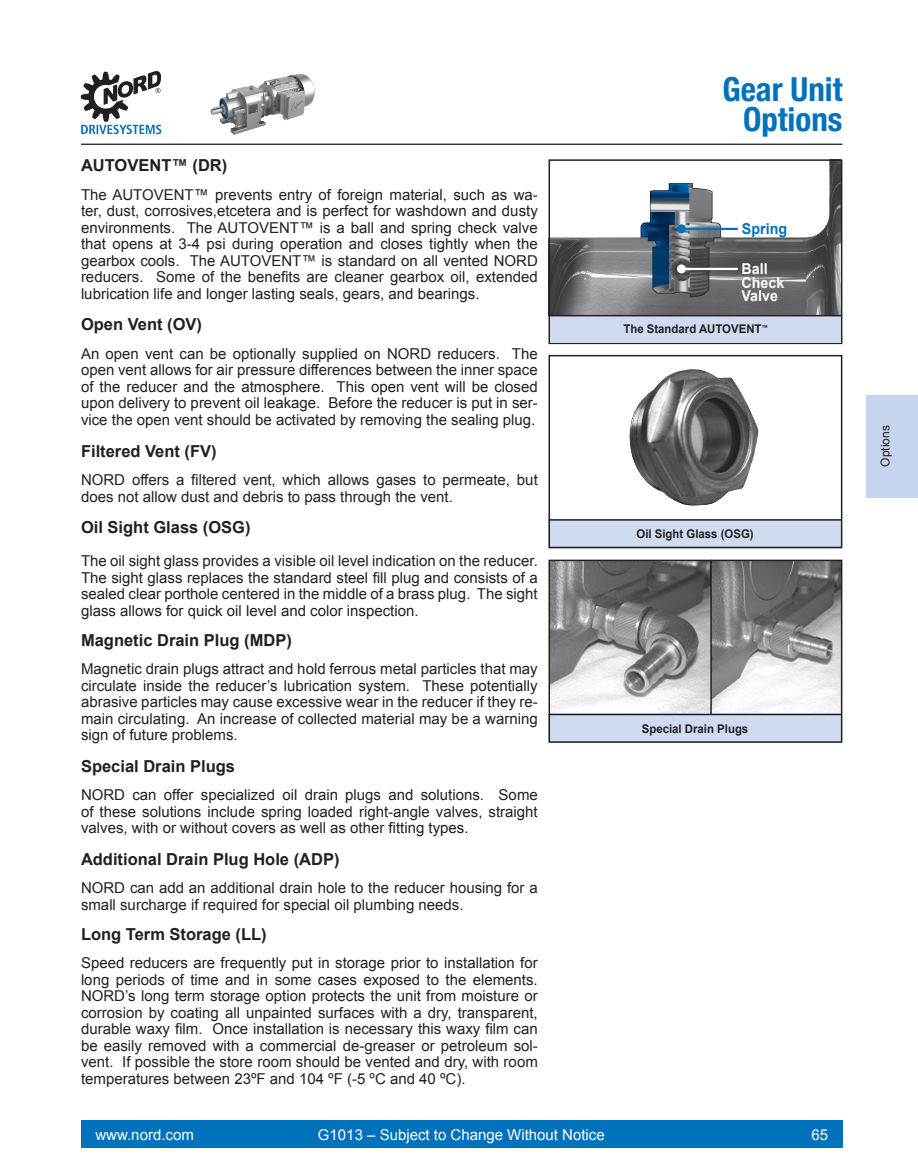
<style>
.page{position:relative;width:918px;height:1175px;background:#fff}
.page>*{position:absolute;margin:0;border:0;box-sizing:border-box;transform-origin:0 0}
.t1{font:700 condensed 33px/30px "Helvetica Neue";color:#0072bc;text-align:right}
.t2{font:700 16.5px "Arial";color:#231f20}
.t3{font:15px/16.5px "Arial";color:#231f20;text-align:justify}
.t4{font:15px "Arial";color:#fff}
.t5{font:700 15px/13.5px "Arial";color:#fff;scale:.95 1}
.t6{font:700 15px "Arial";color:#0072bc;scale:.95 1}
.t7{font:700 12px "Arial";color:#231f20;scale:.95 1}
.t8{font:12px "Arial";color:#231f20}
</style>
<div class="page">
<hr style="left:81px;top:144px;width:761px;height:1px;background:#231f20">
<div style="left:81px;top:1120px;width:762px;height:28px;background:#0072bc"></div>
<div style="left:866px;top:395px;width:52px;height:102px;background:#c6d5ed"></div>
<img style="left:210px;top:73px;width:105px;height:62px">
<svg style="left:81px;top:71px;width:80px;height:63px"></svg>
<div style="left:549px;top:519px;width:293px;height:29px;background:#cfdcef"></div>
<hr style="left:549px;top:519px;width:293px;height:1px;background:#231f20">
<div style="left:549px;top:355px;width:293px;height:193px;border:2px solid #231f20"></div>
<img style="left:629px;top:369px;width:130px;height:137px">
<img style="left:552px;top:162px;width:287px;height:153px">
<div style="left:549px;top:159px;width:293px;height:185px;border:2px solid #231f20"></div>
<div style="left:550px;top:315px;width:291px;height:27px;background:#cfdcef"></div>
<hr style="left:550px;top:315px;width:292px;height:1px;background:#231f20">
<hr style="left:681px;top:268px;width:57px;height:2px;background:#fff">
<div style="left:677px;top:264px;width:9px;height:9px;background:#fff;border-radius:50%"></div>
<hr style="left:681px;top:228px;width:57px;height:2px;background:#0072bc">
<div style="left:677px;top:224px;width:9px;height:9px;background:#0072bc;border-radius:50%"></div>
<img style="left:552px;top:562px;width:287px;height:151px">
<div style="left:549px;top:713px;width:293px;height:29px;background:#cfdcef"></div>
<hr style="left:549px;top:713px;width:293px;height:2px;background:#231f20">
<div style="left:549px;top:559px;width:293px;height:183px;border:2px solid #231f20"></div>
<hr style="left:710px;top:560px;width:2px;height:154px;background:#231f20">
<p class="t2" style="left:81px;top:155px;width:148px">AUTOVENT™ (DR)</p>
<p class="t3" style="left:81px;top:186px;width:458px">The AUTOVENT™ prevents entry of foreign material, such as wa&shy;ter, dust, corrosives,etcetera and is perfect for washdown and dusty environments. The AUTOVENT™ is a ball and spring check valve that opens at 3-4 psi during operation and closes tightly when the gearbox cools. The AUTOVENT™ is standard on all vented NORD reducers. Some of the benefits are cleaner gearbox oil, extended lubrication life and longer lasting seals, gears, and bearings.</p>
<p class="t2" style="left:81px;top:314px;width:123px">Open Vent (OV)</p>
<p class="t3" style="left:81px;top:345px;width:458px">An open vent can be optionally supplied on NORD reducers. The open vent allows for air pressure differences between the inner space of the reducer and the atmosphere. This open vent will be closed upon delivery to prevent oil leakage. Before the reducer is put in ser&shy;vice the open vent should be activated by removing the sealing plug.</p>
<p class="t2" style="left:81px;top:440px;width:137px">Filtered Vent (FV)</p>
<p class="t3" style="left:81px;top:471px;width:458px">NORD offers a filtered vent, which allows gases to permeate, but does not allow dust and debris to pass through the vent.</p>
<p class="t2" style="left:81px;top:516px;width:171px">Oil Sight Glass (OSG)</p>
<p class="t3" style="left:81px;top:552px;width:458px">The oil sight glass provides a visible oil level indication on the reducer.<br>The sight glass replaces the standard steel fill plug and consists of a sealed clear porthole centered in the middle of a brass plug. The sight glass allows for quick oil level and color inspection.</p>
<p class="t2" style="left:81px;top:629px;width:212px">Magnetic Drain Plug (MDP)</p>
<p class="t3" style="left:81px;top:660px;width:458px">Magnetic drain plugs attract and hold ferrous metal particles that may circulate inside the reducer’s lubrication system. These potentially abrasive particles may cause excessive wear in the reducer if they re&shy;main circulating. An increase of collected material may be a warning sign of future problems.</p>
<p class="t2" style="left:81px;top:755px;width:156px">Special Drain Plugs</p>
<p class="t3" style="left:81px;top:786px;width:458px">NORD can offer specialized oil drain plugs and solutions. Some of these solutions include spring loaded right-angle valves, straight valves, with or without covers as well as other fitting types.</p>
<p class="t2" style="left:81px;top:848px;width:260px">Additional Drain Plug Hole (ADP)</p>
<p class="t3" style="left:81px;top:879px;width:458px">NORD can add an additional drain hole to the reducer housing for a small surcharge if required for special oil plumbing needs.</p>
<p class="t2" style="left:81px;top:923px;width:187px">Long Term Storage (LL)</p>
<p class="t3" style="left:81px;top:954px;width:458px">Speed reducers are frequently put in storage prior to installation for long periods of time and in some cases exposed to the elements.<br>NORD’s long term storage option protects the unit from moisture or corrosion by coating all unpainted surfaces with a dry, transparent, durable waxy film. Once installation is necessary this waxy film can be easily removed with a commercial de-greaser or petroleum sol&shy;vent. If possible the store room should be vented and dry, with room temperatures between 23ºF and 104 ºF (-5 ºC and 40 ºC).</p>
<h1 class="t1" style="left:722px;top:72px;width:122px">Gear Unit<br>Options</h1>
<p class="t6" style="left:742px;top:218px;width:49px">Spring</p>
<p class="t5" style="left:742px;top:262px;width:47px">Ball<br>Check<br>Valve</p>
<p class="t7" style="left:623px;top:321px;width:154px">The Standard AUTOVENT<sup>™</sup></p>
<p class="t7" style="left:636px;top:526px;width:125px">Oil Sight Glass (OSG)</p>
<p class="t7" style="left:642px;top:720px;width:114px">Special Drain Plugs</p>
<p class="t4" style="left:95px;top:1125px;width:100px">www.nord.com</p>
<p class="t4" style="left:318px;top:1125px;width:288px">G1013 – Subject to Change Without Notice</p>
<p class="t4" style="left:811px;top:1125px;width:18px">65</p>
<p class="t8" style="left:877px;top:467px;width:43px;rotate:-90deg">Options</p>
</div>
